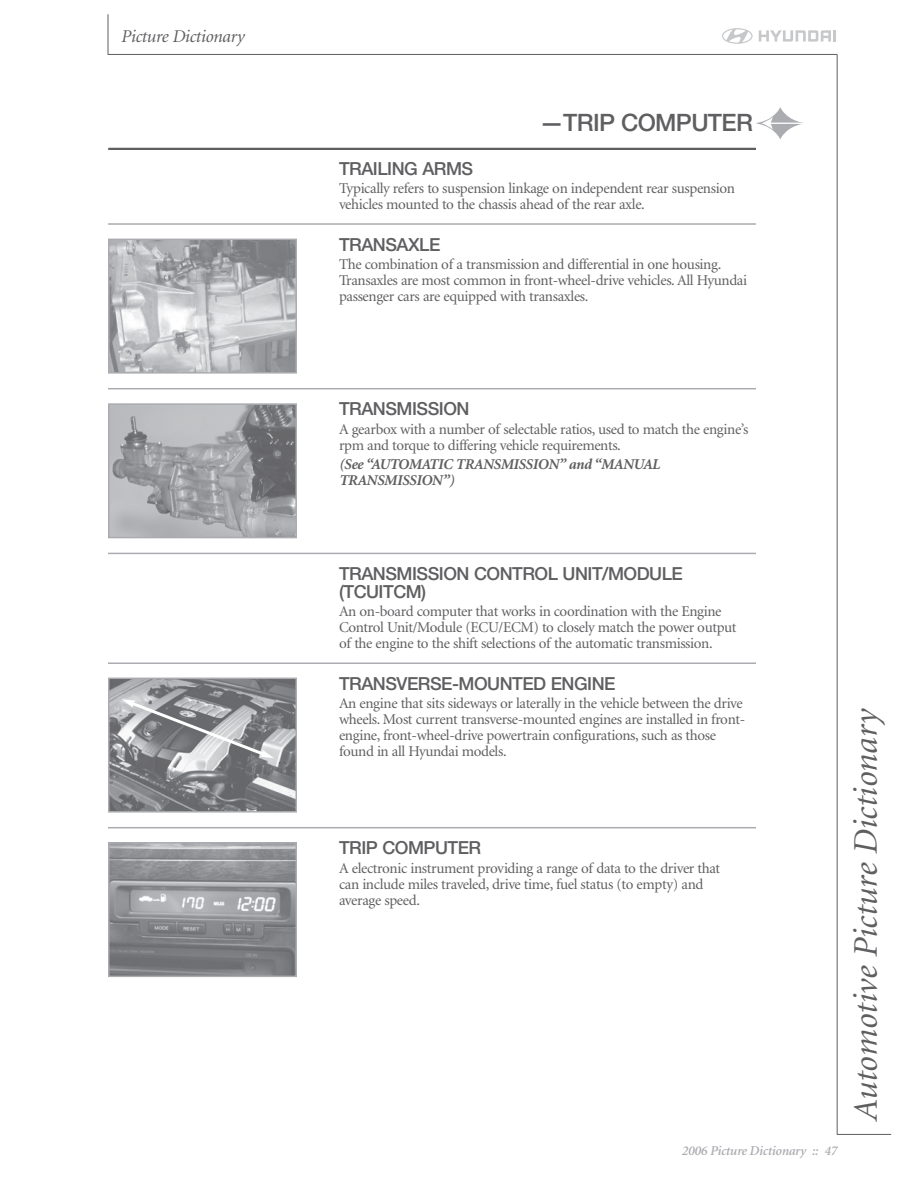
<style>
.page{position:relative;width:918px;height:1188px;background:#fff}
.page>*{position:absolute;margin:0;border:0;box-sizing:border-box;transform-origin:0 0}
.t1{font:italic 34.5px "Minion";letter-spacing:-.005em;color:#5f5f62}
.t2{font:500 24px "Helvetica Neue";letter-spacing:-.03em;color:#5f5f62}
.t3{font:500 18px/18px "Helvetica Neue";letter-spacing:-.03em;color:#5f5f62}
.t4{font:italic 18px "Minion";letter-spacing:-.02em;color:#5f5f62}
.t5{font:15px/16px "Minion";letter-spacing:-.025em;color:#5f5f62}
.t6{font:italic 700 15px/16px "Minion";letter-spacing:-.025em;color:#5f5f62}
.t7{font:italic 600 13.5px "Minion";letter-spacing:-.02em;color:#abacb0}
</style>
<div class="page">
<img style="left:111px;top:242px;width:183px;height:129px">
<div style="left:108px;top:239px;width:189px;height:135px;border:2px solid #abacb0"></div>
<img style="left:111px;top:406px;width:183px;height:129px">
<div style="left:108px;top:403px;width:189px;height:135px;border:2px solid #abacb0"></div>
<img style="left:111px;top:681px;width:183px;height:129px">
<div style="left:108px;top:678px;width:189px;height:135px;border:2px solid #abacb0"></div>
<img style="left:111px;top:845px;width:183px;height:129px">
<div style="left:108px;top:842px;width:189px;height:135px;border:2px solid #abacb0"></div>
<svg style="left:722px;top:28px;width:31px;height:16px"></svg>
<svg style="left:759px;top:30px;width:77px;height:12px"></svg>
<hr style="left:108px;top:54px;width:729px;height:1px;background:#5f5f62">
<hr style="left:837px;top:54px;width:1px;height:1081px;background:#5f5f62">
<hr style="left:837px;top:1134px;width:54px;height:1px;background:#5f5f62">
<hr style="left:108px;top:14px;width:1px;height:41px;background:#5f5f62">
<hr style="left:108px;top:223px;width:648px;height:2px;background:#abacb0">
<hr style="left:108px;top:388px;width:648px;height:1px;background:#abacb0">
<hr style="left:108px;top:553px;width:648px;height:1px;background:#abacb0">
<hr style="left:108px;top:662px;width:648px;height:2px;background:#abacb0">
<hr style="left:108px;top:827px;width:648px;height:1px;background:#abacb0">
<svg style="left:756px;top:108px;width:47px;height:31px"></svg>
<hr style="left:108px;top:148px;width:648px;height:2px;background:#5f5f62">
<svg style="left:121px;top:699px;width:153px;height:59px;background:#9fa0a3"></svg>
<p class="t4" style="left:121px;top:29px;width:125px">Picture Dictionary</p>
<h2 class="t2" style="left:540px;top:114px;width:214px">—TRIP COMPUTER</h2>
<p class="t3" style="left:339px;top:161px;width:136px">TRAILING ARMS</p>
<p class="t5" style="left:339px;top:182px;width:397px">Typically refers to suspension linkage on independent rear suspension vehicles mounted to the chassis ahead of the rear axle.</p>
<p class="t3" style="left:339px;top:237px;width:103px">TRANSAXLE</p>
<p class="t5" style="left:339px;top:257px;width:410px">The combination of a transmission and differential in one housing.<br>Transaxles are most common in front-wheel-drive vehicles. All Hyundai passenger cars are equipped with transaxles.</p>
<p class="t3" style="left:339px;top:402px;width:132px">TRANSMISSION</p>
<p class="t5" style="left:339px;top:422px;width:411px">A gearbox with a number of selectable ratios, used to match the engine’s rpm and torque to differing vehicle requirements.</p>
<p class="t6" style="left:339px;top:457px;width:322px">(See “AUTOMATIC TRANSMISSION” and “MANUAL<br>TRANSMISSION”)</p>
<p class="t3" style="left:339px;top:566px;width:345px">TRANSMISSION CONTROL UNIT/MODULE (TCUITCM)</p>
<p class="t5" style="left:339px;top:605px;width:399px">An on-board computer that works in coordination with the Engine<br>Control Unit/Module (ECU/ECM) to closely match the power output of the engine to the shift selections of the automatic transmission.</p>
<p class="t3" style="left:339px;top:676px;width:278px">TRANSVERSE-MOUNTED ENGINE</p>
<p class="t5" style="left:339px;top:697px;width:408px">An engine that sits sideways or laterally in the vehicle between the drive wheels. Most current transverse-mounted engines are installed in front&shy;engine, front-wheel-drive powertrain configurations, such as those found in all Hyundai models.</p>
<p class="t3" style="left:339px;top:841px;width:144px">TRIP COMPUTER</p>
<p class="t5" style="left:339px;top:861px;width:383px">A electronic instrument providing a range of data to the driver that can include miles traveled, drive time, fuel status (to empty) and average speed.</p>
<p class="t7" style="left:682px;top:1145px;width:157px">2006 Picture Dictionary :: 47</p>
<h1 class="t1" style="left:852px;top:1122px;width:413px;rotate:-90deg">Automotive Picture Dictionary</h1>
</div>
